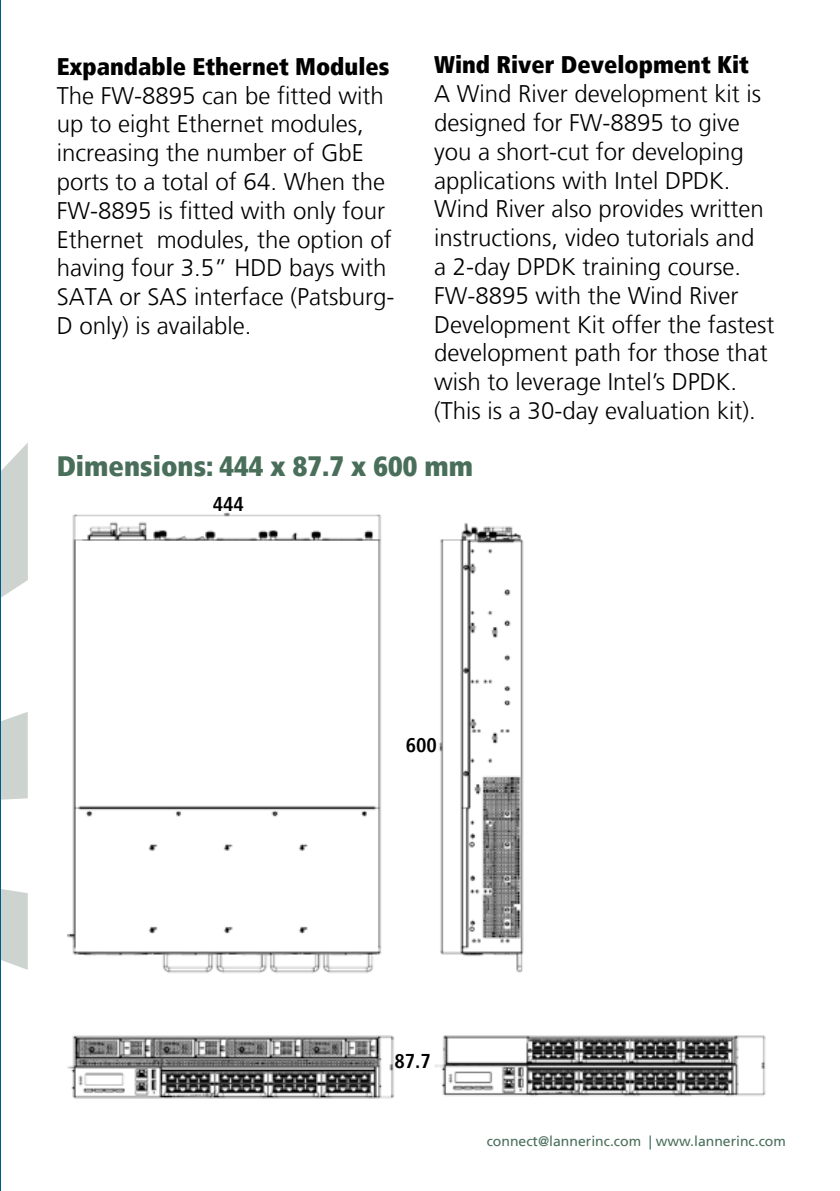
<style>
.page{position:relative;width:840px;height:1191px;background:#fff}
.page>*{position:absolute;margin:0;border:0;box-sizing:border-box;transform-origin:0 0}
.t1{font:900 condensed 28px "Frutiger LT";color:#496f5a}
.t2{font:300 24px/28.8px "Frutiger LT";color:#000}
.t3{font:900 condensed 24px "Frutiger LT";color:#000}
.t4{font:700 condensed 20px "Frutiger LT";color:#000}
.t5{font:14px "Frutiger LT";color:#496f5a}
</style>
<div class="page">
<svg style="left:1px;top:443px;width:27px;height:527px"></svg>
<hr style="left:0;top:0;width:1px;height:1191px;background:#005b87">
<img style="left:67px;top:512px;width:457px;height:587px">
<img style="left:430px;top:1024px;width:336px;height:75px">
<p class="t3" style="left:57px;top:52px;width:334px">Expandable Ethernet Modules</p>
<p class="t2" style="left:57px;top:81px;width:339px">The FW-8895 can be fitted with up to eight Ethernet modules, increasing the number of GbE ports to a total of 64. When the<br>FW-8895 is fitted with only four<br>Ethernet modules, the option of having four 3.5” HDD bays with<br>SATA or SAS interface (Patsburg-<br>D only) is available.</p>
<p class="t3" style="left:434px;top:50px;width:316px">Wind River Development Kit</p>
<p class="t2" style="left:434px;top:80px;width:341px">A Wind River development kit is designed for FW-8895 to give you a short-cut for developing applications with Intel DPDK.<br>Wind River also provides written instructions, video tutorials and<br>a 2-day DPDK training course.<br>FW-8895 with the Wind River<br>Development Kit offer the fastest development path for those that wish to leverage Intel’s DPDK. (This is a 30-day evaluation kit).</p>
<p class="t1" style="left:57px;top:449px;width:417px">Dimensions: 444 x 87.7 x 600 mm</p>
<p class="t4" style="left:213px;top:492px;width:33px">444</p>
<p class="t4" style="left:405px;top:733px;width:33px">600</p>
<p class="t4" style="left:394px;top:1049px;width:38px">87.7</p>
<p class="t5" style="left:486px;top:1132px;width:300px">connect@lannerinc.com | www.lannerinc.com</p>
</div>
